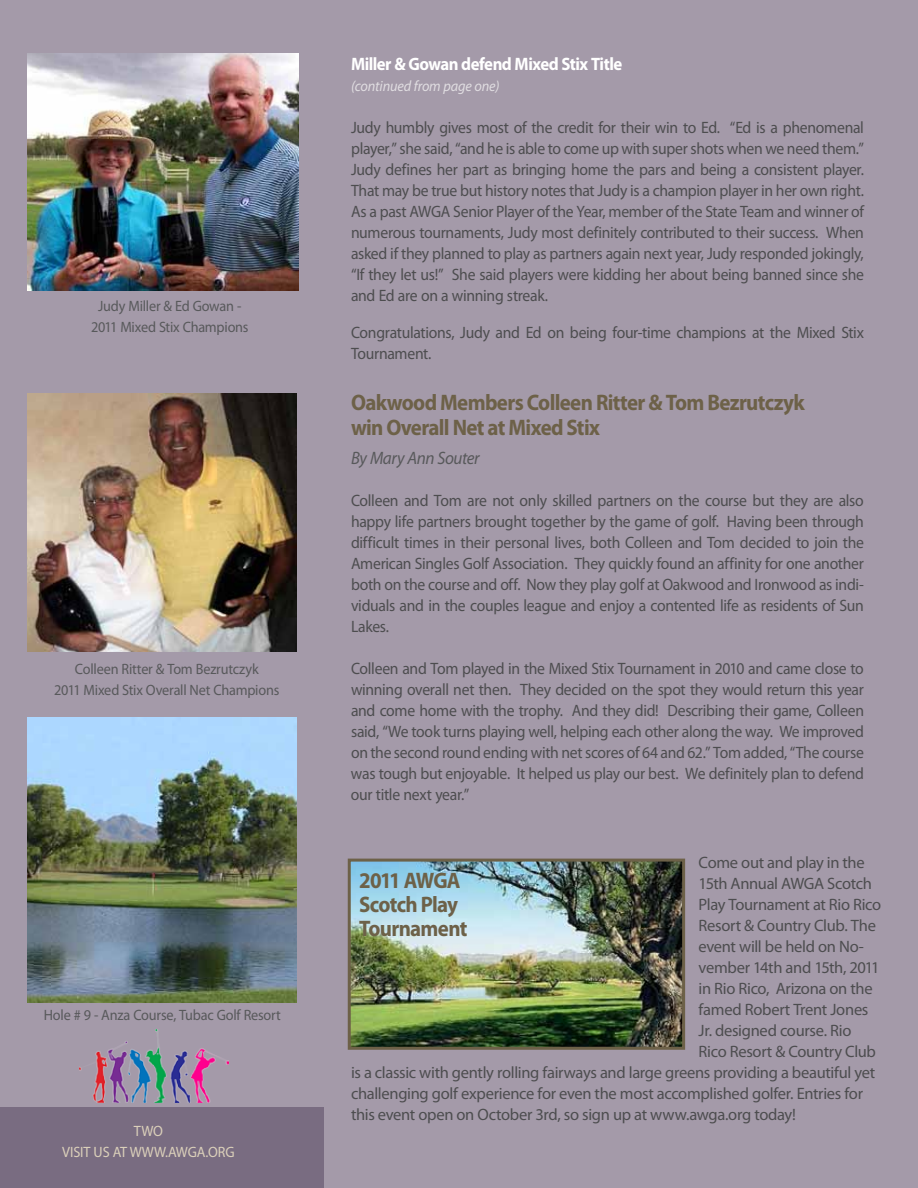
<style>
.page{position:relative;width:918px;height:1188px;background:#a49aa9}
.page>*{position:absolute;margin:0;border:0;box-sizing:border-box;transform-origin:0 0}
.t1{font:700 22.5px/24px "Myriad Pro";letter-spacing:-.03em;color:#6d6148;scale:.93 1}
.t2{font:700 18px "Myriad Pro";letter-spacing:-.03em;color:#fff;scale:.93 1}
.t3{font:italic 18px "Myriad Pro";letter-spacing:-.025em;color:#58595b;scale:.95 1}
.t4{font:16.5px/21px "Myriad Pro";letter-spacing:-.02em;color:#4d4d4f;text-align:justify;scale:.95 1}
.t5{font:16.5px "Myriad Pro";letter-spacing:-.02em;color:#4d4d4f}
.t6{font:15px/21px "Myriad Pro";letter-spacing:-.015em;color:#58595b;text-align:center;scale:.95 1}
.t7{font:15px/21px "Myriad Pro";letter-spacing:-.01em;color:#dbd0ba;text-align:center;scale:.95 1}
.t8{font:italic 15px "Myriad Pro";letter-spacing:-.01em;color:#e0dde1;scale:.95 1}
</style>
<div class="page">
<div style="left:0;top:1107px;width:324px;height:81px;background:#796c81"></div>
<img style="left:80px;top:1030px;width:148px;height:73px">
<img style="left:27px;top:54px;width:271px;height:237px">
<img style="left:27px;top:393px;width:270px;height:258px">
<img style="left:27px;top:718px;width:270px;height:285px">
<img style="left:352px;top:863px;width:329px;height:183px">
<div style="left:348px;top:859px;width:337px;height:191px;border:3px solid #6d6148"></div>
<p class="t6" style="left:91px;top:295px;width:167px">Judy Miller &amp; Ed Gowan -<br>2011 Mixed Stix Champions</p>
<p class="t6" style="left:54px;top:658px;width:238px">Colleen Ritter &amp; Tom Bezrutczyk<br>2011 Mixed Stix Overall Net Champions</p>
<p class="t6" style="left:44px;top:1004px;width:251px">Hole # 9 - Anza Course, Tubac Golf Resort</p>
<p class="t7" style="left:62px;top:1120px;width:183px">TWO<br>VISIT US AT WWW.AWGA.ORG</p>
<p class="t2" style="left:351px;top:52px;width:293px">Miller &amp; Gowan defend Mixed Stix Title</p>
<p class="t8" style="left:351px;top:76px;width:158px">(continued from page one)</p>
<p class="t4" style="left:351px;top:116px;width:542px">Judy humbly gives most of the credit for their win to Ed. “Ed is a phenomenal player,” she said, “and he is able to come up with super shots when we need them.” Judy defines her part as bringing home the pars and being a consistent player.<br>That may be true but history notes that Judy is a champion player in her own right.<br>As a past AWGA Senior Player of the Year, member of the State Team and winner of numerous tournaments, Judy most definitely contributed to their success. When asked if they planned to play as partners again next year, Judy responded jokingly, “If they let us!” She said players were kidding her about being banned since she and Ed are on a winning streak.</p>
<p class="t4" style="left:351px;top:321px;width:542px">Congratulations, Judy and Ed on being four-time champions at the Mixed Stix<br>Tournament.</p>
<h1 class="t1" style="left:351px;top:389px;width:490px;line-height:25.2px">Oakwood Members Colleen Ritter &amp; Tom Bezrutczyk win Overall Net at Mixed Stix</h1>
<p class="t3" style="left:351px;top:446px;width:137px">By Mary Ann Souter</p>
<p class="t4" style="left:351px;top:489px;width:542px">Colleen and Tom are not only skilled partners on the course but they are also happy life partners brought together by the game of golf. Having been through difficult times in their personal lives, both Colleen and Tom decided to join the American Singles Golf Association. They quickly found an affinity for one another both on the course and off. Now they play golf at Oakwood and Ironwood as indi&shy;viduals and in the couples league and enjoy a contented life as residents of Sun Lakes.</p>
<p class="t4" style="left:351px;top:657px;width:542px">Colleen and Tom played in the Mixed Stix Tournament in 2010 and came close to winning overall net then. They decided on the spot they would return this year and come home with the trophy. And they did! Describing their game, Colleen said, “We took turns playing well, helping each other along the way. We improved on the second round ending with net scores of 64 and 62.” Tom added, “The course was tough but enjoyable. It helped us play our best. We definitely plan to defend our title next year.”</p>
<p class="t5" style="left:699px;top:852px;width:168px">Come out and play in the</p>
<p class="t5" style="left:699px;top:873px;width:175px">15th Annual AWGA Scotch</p>
<p class="t5" style="left:699px;top:894px;width:184px">Play Tournament at Rio Rico</p>
<p class="t5" style="left:699px;top:915px;width:179px">Resort &amp; Country Club. The</p>
<p class="t5" style="left:699px;top:936px;width:167px">event will be held on No-</p>
<p class="t5" style="left:699px;top:957px;width:183px">vember 14th and 15th, 2011</p>
<p class="t5" style="left:699px;top:978px;width:176px">in Rio Rico, Arizona on the</p>
<p class="t5" style="left:699px;top:999px;width:171px">famed Robert Trent Jones</p>
<p class="t5" style="left:699px;top:1020px;width:154px">Jr. designed course. Rio</p>
<p class="t5" style="left:699px;top:1041px;width:179px">Rico Resort &amp; Country Club</p>
<p class="t5" style="left:351px;top:1062px;width:526px">is a classic with gently rolling fairways and large greens providing a beautiful yet</p>
<p class="t5" style="left:351px;top:1083px;width:514px">challenging golf experience for even the most accomplished golfer. Entries for</p>
<p class="t5" style="left:351px;top:1104px;width:446px">this event open on October 3rd, so sign up at www.awga.org today!</p>
<h1 class="t1" style="left:359px;top:868px;width:118px">2011 AWGA<br>Scotch Play<br>Tournament</h1>
</div>
